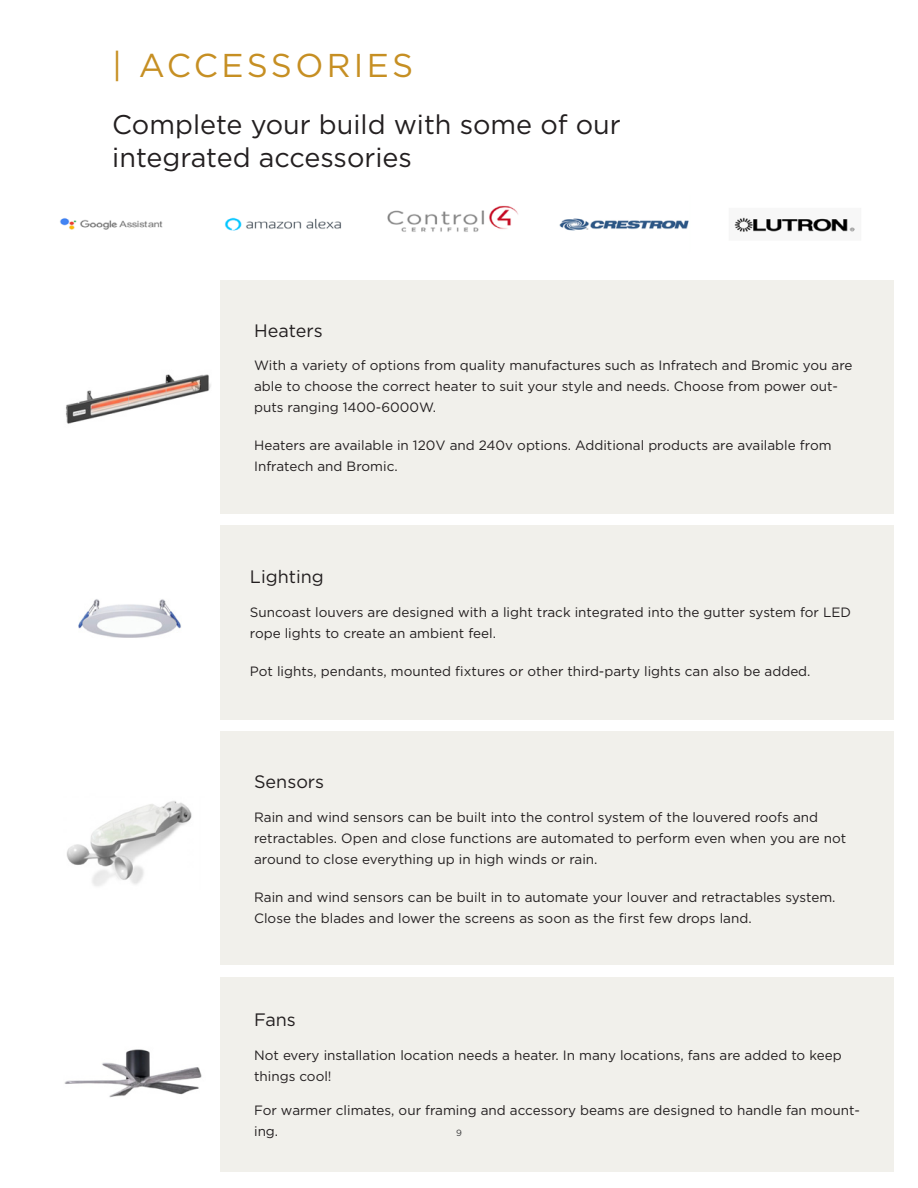
<style>
.page{position:relative;width:918px;height:1188px;background:#fff}
.page>*{position:absolute;margin:0;border:0;box-sizing:border-box;transform-origin:0 0}
.Headline_2{font:33px "Gotham";letter-spacing:.1em;color:#c68f23}
.Headline_2-2{font:27px/32.4px "Gotham";color:#231f20}
.Headline_4{font:18px "Gotham";color:#231f20}
.Body_Text_10_14_Left{font:13.5px/21px "Gotham";color:#231f20}
.Headline_4-2{font:13.5px/21px "Gotham";color:#231f20}
.t1{font:9px "Gotham";color:#3e3e3f}
</style>
<div class="page">
<img style="left:66px;top:374px;width:145px;height:50px">
<img style="left:78px;top:599px;width:103px;height:39px">
<img style="left:67px;top:801px;width:125px;height:85px">
<img style="left:64px;top:1049px;width:138px;height:49px">
<img style="left:60px;top:205px;width:795px;height:27px">
<div style="left:220px;top:280px;width:674px;height:234px;background:#f1f0eb"></div>
<div style="left:220px;top:525px;width:674px;height:195px;background:#f1f0eb"></div>
<div style="left:220px;top:731px;width:674px;height:234px;background:#f1f0eb"></div>
<div style="left:220px;top:977px;width:674px;height:195px;background:#f1f0eb"></div>
<p class="Headline_2" style="left:112px;top:44px;width:303px">| ACCESSORIES</p>
<p class="Headline_2-2" style="left:112px;top:108px;width:510px">Complete your build with some of our integrated accessories</p>
<p class="Headline_4" style="left:254px;top:319px;width:70px">Heaters</p>
<p class="Body_Text_10_14_Left" style="left:254px;top:355px;width:600px">With a variety of options from quality manufactures such as Infratech and Bromic you are able to choose the correct heater to suit your style and needs. Choose from power out&shy;puts ranging 1400-6000W.</p>
<p class="Body_Text_10_14_Left" style="left:254px;top:435px;width:579px">Heaters are available in 120V and 240v options. Additional products are available from<br>Infratech and Bromic.</p>
<p class="Headline_4" style="left:250px;top:566px;width:75px">Lighting</p>
<p class="Body_Text_10_14_Left" style="left:250px;top:602px;width:603px">Suncoast louvers are designed with a light track integrated into the gutter system for LED rope lights to create an ambient feel.</p>
<p class="Body_Text_10_14_Left" style="left:250px;top:661px;width:562px">Pot lights, pendants, mounted fixtures or other third-party lights can also be added.</p>
<p class="Headline_4" style="left:254px;top:770px;width:72px">Sensors</p>
<p class="Body_Text_10_14_Left" style="left:254px;top:806px;width:594px">Rain and wind sensors can be built into the control system of the louvered roofs and retractables. Open and close functions are automated to perform even when you are not around to close everything up in high winds or rain.</p>
<p class="Body_Text_10_14_Left" style="left:254px;top:886px;width:583px">Rain and wind sensors can be built in to automate your louver and retractables system.<br>Close the blades and lower the screens as soon as the first few drops land.</p>
<p class="Headline_4" style="left:254px;top:1008px;width:43px">Fans</p>
<p class="Headline_4-2" style="left:254px;top:1045px;width:589px">Not every installation location needs a heater. In many locations, fans are added to keep things cool!</p>
<p class="Headline_4-2" style="left:254px;top:1099px;width:607px;line-height:21.6px">For warmer climates, our framing and accessory beams are designed to handle fan mount&shy;ing.</p>
<p class="t1" style="left:456px;top:1127px;width:7px">9</p>
</div>
